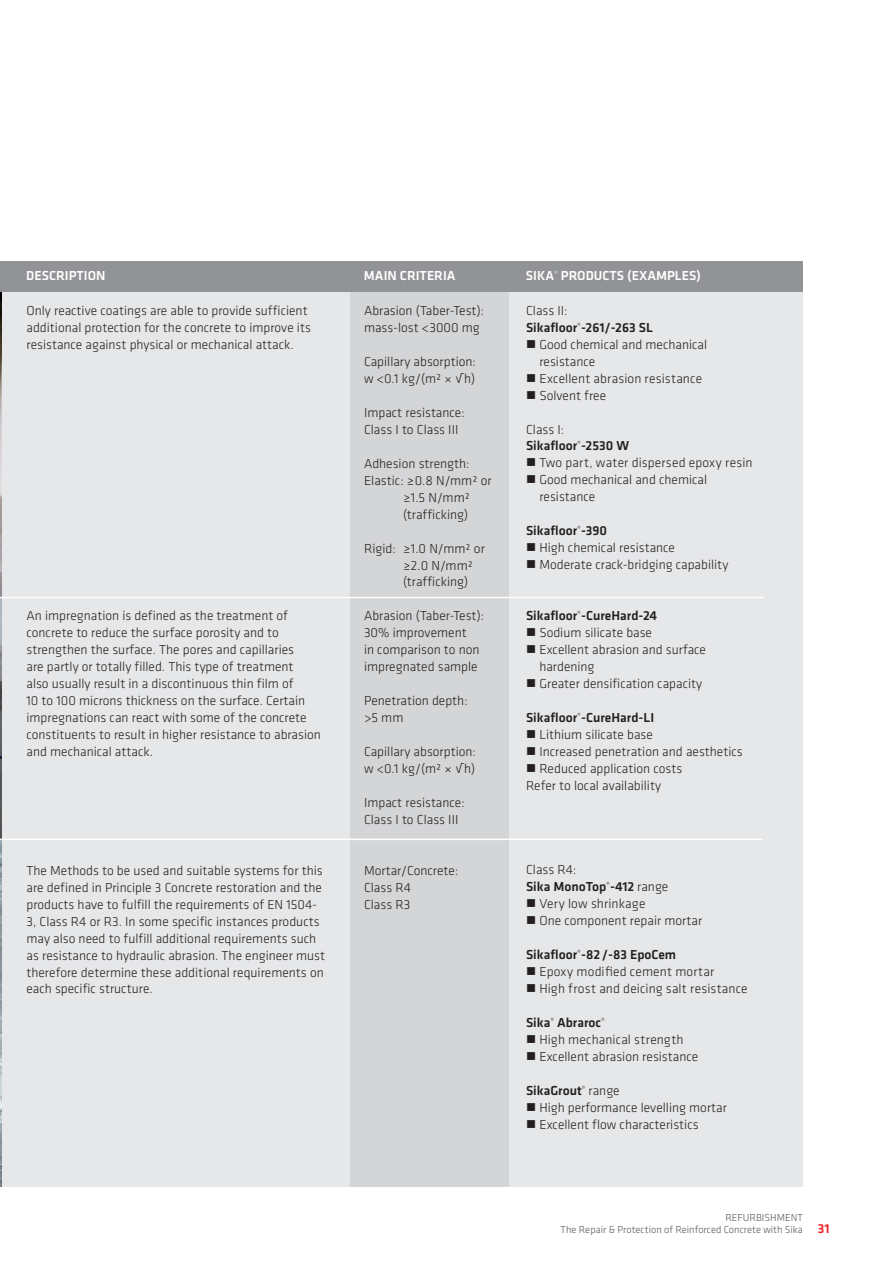
<style>
.page{position:relative;width:893px;height:1263px;background:#fff}
.page>*{position:absolute;margin:0;border:0;box-sizing:border-box;transform-origin:0 0}
.Copy_Bold{font:300 13.5px/17px "Klavika";color:#231f20}
.Copy_Bold-2{font:500 13.5px "Klavika";color:#231f20}
.t1{font:500 13.5px "Klavika";color:#fff}
.t2{font:500 13.5px "Klavika";color:#ee1d23}
.t3{font:300 10.5px/12.6px "Klavika";color:#57585a;text-align:right}
.s1{font-weight:300}
</style>
<div class="page">
<div style="left:0;top:268px;width:803px;height:918px;background:#e6e7e9"></div>
<div style="left:350px;top:278px;width:159px;height:908px;background:#d4d5d7"></div>
<img style="left:0;top:292px;width:1px;height:305px">
<img style="left:0;top:598px;width:2px;height:588px">
<div style="left:0;top:261px;width:803px;height:31px;background:#919396"></div>
<hr style="left:0;top:597px;width:764px;height:1px;background:#fff">
<hr style="left:0;top:838px;width:763px;height:2px;background:#fff">
<p class="t1" style="left:26px;top:269px;width:81px">DESCRIPTION</p>
<p class="t1" style="left:364px;top:269px;width:93px">MAIN CRITERIA</p>
<p class="t1" style="left:526px;top:269px;width:176px">SIKA<sup>®</sup> PRODUCTS (EXAMPLES)</p>
<p class="Copy_Bold" style="left:26px;top:303px;width:286px">Only reactive coatings are able to provide sufficient additional protection for the concrete to improve its resistance against physical or mechanical attack.</p>
<p class="Copy_Bold" style="left:26px;top:608px;width:296px">An impregnation is defined as the treatment of concrete to reduce the surface porosity and to strengthen the surface. The pores and capillaries<br>are partly or totally filled. This type of treatment<br>also usually result in a discontinuous thin film of<br>10 to 100 microns thickness on the surface. Certain impregnations can react with some of the concrete constituents to result in higher resistance to abrasion and mechanical attack.</p>
<p class="Copy_Bold" style="left:26px;top:862px;width:300px">The Methods to be used and suitable systems for this are defined in Principle 3 Concrete restoration and the products have to fulfill the requirements of EN 1504- 3, Class R4 or R3. In some specific instances products may also need to fulfill additional requirements such as resistance to hydraulic abrasion. The engineer must therefore determine these additional requirements on each specific structure.</p>
<p class="Copy_Bold" style="left:364px;top:303px;width:122px">Abrasion (Taber-Test): mass-lost &lt;3000 mg</p>
<p class="Copy_Bold" style="left:364px;top:353px;width:113px">Capillary absorption:</p>
<p class="Copy_Bold" style="left:364px;top:370px;width:113px">w &lt;0.1 kg/(m² × √h)</p>
<p class="Copy_Bold" style="left:364px;top:404px;width:102px">Impact resistance:</p>
<p class="Copy_Bold" style="left:364px;top:421px;width:96px">Class I to Class III</p>
<p class="Copy_Bold" style="left:364px;top:455px;width:107px">Adhesion strength:</p>
<p class="Copy_Bold" style="left:364px;top:472px;width:129px">Elastic: ≥0.8 N/mm² or</p>
<p class="Copy_Bold" style="left:403px;top:489px;width:68px">≥1.5 N/mm² (trafficking)</p>
<p class="Copy_Bold" style="left:364px;top:540px;width:122px">Rigid: ≥1.0 N/mm² or</p>
<p class="Copy_Bold" style="left:403px;top:557px;width:71px">≥2.0 N/mm²</p>
<p class="Copy_Bold" style="left:403px;top:574px;width:67px">(trafficking)</p>
<p class="Copy_Bold" style="left:364px;top:608px;width:122px">Abrasion (Taber-Test):<br>30% improvement<br>in comparison to non impregnated sample</p>
<p class="Copy_Bold" style="left:364px;top:692px;width:105px">Penetration depth:</p>
<p class="Copy_Bold" style="left:364px;top:709px;width:41px">&gt;5 mm</p>
<p class="Copy_Bold" style="left:364px;top:743px;width:113px">Capillary absorption:</p>
<p class="Copy_Bold" style="left:364px;top:760px;width:113px">w &lt;0.1 kg/(m² × √h)</p>
<p class="Copy_Bold" style="left:364px;top:794px;width:102px">Impact resistance:</p>
<p class="Copy_Bold" style="left:364px;top:811px;width:96px">Class I to Class III</p>
<p class="Copy_Bold" style="left:364px;top:862px;width:96px">Mortar/Concrete:</p>
<p class="Copy_Bold" style="left:364px;top:879px;width:49px">Class R4</p>
<p class="Copy_Bold" style="left:364px;top:896px;width:48px">Class R3</p>
<p class="Copy_Bold" style="left:526px;top:302px;width:43px">Class II:</p>
<p class="Copy_Bold-2" style="left:526px;top:320px;width:128px">Sikafloor<sup>®</sup>-261/-263 SL</p>
<p class="Copy_Bold" style="left:539px;top:336px;width:169px;text-indent:-13px">■ Good chemical and mechanical resistance</p>
<p class="Copy_Bold" style="left:526px;top:370px;width:178px">■ Excellent abrasion resistance</p>
<p class="Copy_Bold" style="left:526px;top:387px;width:82px">■ Solvent free</p>
<p class="Copy_Bold" style="left:526px;top:421px;width:40px">Class I:</p>
<p class="Copy_Bold-2" style="left:526px;top:439px;width:105px">Sikafloor<sup>®</sup>-2530 W</p>
<p class="Copy_Bold" style="left:526px;top:455px;width:228px">■ Two part, water dispersed epoxy resin</p>
<p class="Copy_Bold" style="left:539px;top:472px;width:169px;text-indent:-13px">■ Good mechanical and chemical resistance</p>
<p class="Copy_Bold-2" style="left:526px;top:523px;width:83px">Sikafloor<sup>®</sup>-390</p>
<p class="Copy_Bold" style="left:526px;top:539px;width:151px">■ High chemical resistance</p>
<p class="Copy_Bold" style="left:526px;top:556px;width:204px">■ Moderate crack-bridging capability</p>
<p class="Copy_Bold-2" style="left:526px;top:608px;width:133px">Sikafloor<sup>®</sup>-CureHard-24</p>
<p class="Copy_Bold" style="left:526px;top:624px;width:128px">■ Sodium silicate base</p>
<p class="Copy_Bold" style="left:539px;top:641px;width:168px;text-indent:-13px">■ Excellent abrasion and surface hardening</p>
<p class="Copy_Bold" style="left:526px;top:675px;width:178px">■ Greater densification capacity</p>
<p class="Copy_Bold-2" style="left:526px;top:710px;width:130px">Sikafloor<sup>®</sup>-CureHard-LI</p>
<p class="Copy_Bold" style="left:526px;top:726px;width:128px">■ Lithium silicate base</p>
<p class="Copy_Bold" style="left:526px;top:743px;width:218px">■ Increased penetration and aesthetics</p>
<p class="Copy_Bold" style="left:526px;top:760px;width:158px">■ Reduced application costs</p>
<p class="Copy_Bold" style="left:526px;top:777px;width:137px">Refer to local availability</p>
<p class="Copy_Bold" style="left:526px;top:861px;width:52px">Class R4:</p>
<p class="Copy_Bold-2" style="left:526px;top:879px;width:144px">Sika MonoTop<sup>®</sup>-412 <span class="s1">range</span></p>
<p class="Copy_Bold" style="left:526px;top:895px;width:121px">■ Very low shrinkage</p>
<p class="Copy_Bold" style="left:526px;top:912px;width:178px">■ One component repair mortar</p>
<p class="Copy_Bold-2" style="left:526px;top:947px;width:152px">Sikafloor<sup>®</sup>-82/-83 EpoCem</p>
<p class="Copy_Bold" style="left:526px;top:963px;width:190px">■ Epoxy modified cement mortar</p>
<p class="Copy_Bold" style="left:526px;top:980px;width:223px">■ High frost and deicing salt resistance</p>
<p class="Copy_Bold-2" style="left:526px;top:1015px;width:80px">Sika<sup>®</sup> Abraroc<sup>®</sup></p>
<p class="Copy_Bold" style="left:526px;top:1031px;width:159px">■ High mechanical strength</p>
<p class="Copy_Bold" style="left:526px;top:1048px;width:174px">■ Excellent abrasion resistance</p>
<p class="Copy_Bold-2" style="left:526px;top:1083px;width:95px">SikaGrout<sup>®</sup> <span class="s1">range</span></p>
<p class="Copy_Bold" style="left:526px;top:1099px;width:202px">■ High performance levelling mortar</p>
<p class="Copy_Bold" style="left:526px;top:1116px;width:174px">■ Excellent flow characteristics</p>
<p class="t3" style="left:561px;top:1211px;width:244px">REFURBISHMENT<br>The Repair &amp; Protection of Reinforced Concrete with Sika</p>
<p class="t2" style="left:818px;top:1221px;width:13px">31</p>
</div>
